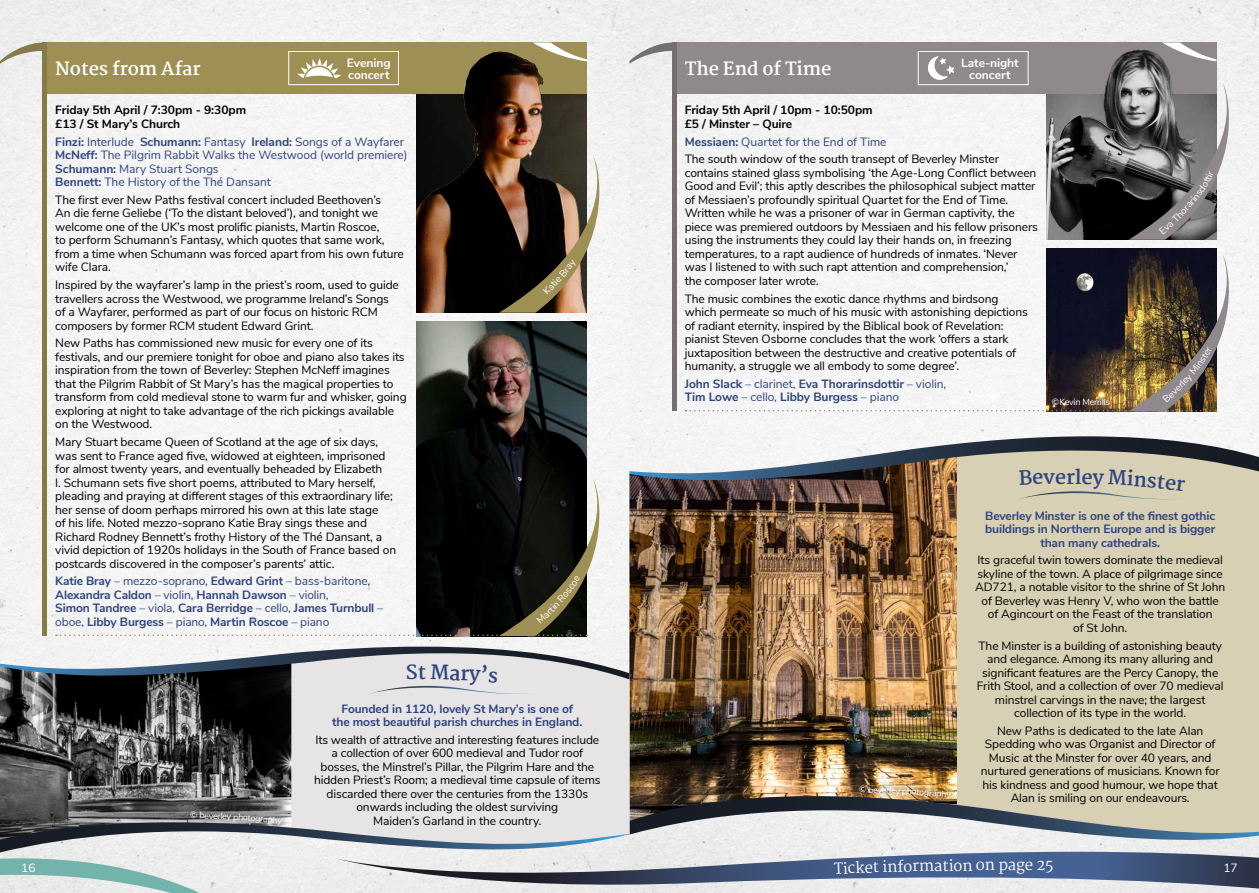
<style>
.page{position:relative;width:1259px;height:893px;background:#fff}
.page>*{position:absolute;margin:0;border:0;box-sizing:border-box;transform-origin:0 0}
.t1{font:700 19.5px "Martel";color:#2e447d}
.t2{font:700 18px "Martel";letter-spacing:-.005em;color:#fff}
.t3{font:15px "Martel";letter-spacing:-.01em;color:#fff}
.t4{font:12px/13.5px "Nunito Sans";letter-spacing:-.01em;color:#000}
.t5{font:700 12px/13.5px "Nunito Sans";letter-spacing:-.01em;color:#2e447d}
.t6{font:12px/13.5px "Nunito Sans";letter-spacing:-.005em;color:#2e447d}
.t7{font:700 12px/13.5px "Nunito Sans";letter-spacing:-.005em;color:#000}
.t8{font:700 12px/12px "Nunito Sans";letter-spacing:-.005em;color:#fff}
.t9{font:12px "Nunito Sans";color:#fff}
.t10{font:9px "Nunito Sans";letter-spacing:-.03em;color:#fff}
.s1{font-weight:700}
.s2{font-weight:400}
.s3{font-weight:700;color:#2e447d}
.s4{color:#2e447d}
</style>
<div class="page">
<div style="left:0;top:0;width:1259px;height:643px;background:#f4f4f4"></div>
<img style="left:1046px;top:94px;width:82px;height:146px">
<img style="left:1046px;top:248px;width:170px;height:6px">
<div style="left:672px;top:43px;width:544px;height:51px;background:#8f888c"></div>
<hr style="left:672px;top:43px;width:4px;height:368px;background:#746e70">
<svg style="left:1162px;top:43px;width:54px;height:18px"></svg>
<div style="left:957px;top:500px;width:302px;height:275px;background:#d7d0b4"></div>
<img style="left:629px;top:500px;width:328px;height:275px">
<div style="left:291px;top:695px;width:338px;height:80px;background:#e7e4e5"></div>
<img style="left:0;top:695px;width:291px;height:80px">
<svg style="left:0;top:42px;width:43px;height:33px"></svg>
<img style="left:417px;top:94px;width:170px;height:219px">
<div style="left:43px;top:43px;width:544px;height:51px;background:#9e9055"></div>
<hr style="left:43px;top:43px;width:4px;height:593px;background:#867b48">
<svg style="left:533px;top:43px;width:54px;height:18px"></svg>
<img style="left:417px;top:321px;width:170px;height:158px">
<svg style="left:297px;top:58px;width:44px;height:21px"></svg>
<div style="left:288px;top:51px;width:111px;height:34px;border:1px solid #fff"></div>
<svg style="left:629px;top:42px;width:43px;height:22px"></svg>
<svg style="left:928px;top:56px;width:26px;height:24px"></svg>
<div style="left:918px;top:51px;width:110px;height:34px;border:1px solid #fff"></div>
<svg style="left:0;top:775px;width:1259px;height:118px;background:#aeb0b1"></svg>
<svg style="left:499px;top:156px;width:113px;height:157px"></svg>
<svg style="left:0;top:643px;width:629px;height:52px"></svg>
<svg style="left:629px;top:436px;width:630px;height:64px"></svg>
<svg style="left:56px;top:479px;width:556px;height:157px"></svg>
<svg style="left:685px;top:254px;width:556px;height:157px"></svg>
<svg style="left:1128px;top:83px;width:113px;height:157px"></svg>
<p class="t8" style="left:347px;top:56px;width:45px">Evening concert</p>
<h2 class="t2" style="left:55px;top:58px;width:147px">Notes from Afar</h2>
<p class="t7" style="left:55px;top:103px;width:192px">Friday 5th April / 7:30pm - 9:30pm £13 / St Mary’s Church</p>
<p class="t6" style="left:55px;top:134px;width:354px"><span class="s1">Finzi:</span> Interlude <span class="s1">Schumann:</span> Fantasy <span class="s1">Ireland:</span> Songs of a Wayfarer <span class="s1">McNeff:</span> The Pilgrim Rabbit Walks the Westwood (world premiere)<br><span class="s1">Schumann:</span> Mary Stuart Songs<br><span class="s1">Bennett:</span> The History of the Thé Dansant</p>
<p class="t4" style="left:55px;top:192px;width:350px">The first ever New Paths festival concert included Beethoven’s<br>An die ferne Geliebe (‘To the distant beloved’), and tonight we welcome one of the UK’s most prolific pianists, Martin Roscoe,<br>to perform Schumann’s Fantasy, which quotes that same work, from a time when Schumann was forced apart from his own future wife Clara.</p>
<p class="t4" style="left:55px;top:277px;width:345px">Inspired by the wayfarer’s lamp in the priest’s room, used to guide travellers across the Westwood, we programme Ireland’s Songs of a Wayfarer, performed as part of our focus on historic RCM composers by former RCM student Edward Grint.</p>
<p class="t4" style="left:55px;top:336px;width:353px">New Paths has commissioned new music for every one of its festivals, and our premiere tonight for oboe and piano also takes its inspiration from the town of Beverley: Stephen McNeff imagines that the Pilgrim Rabbit of St Mary’s has the magical properties to transform from cold medieval stone to warm fur and whisker, going exploring at night to take advantage of the rich pickings available on the Westwood.</p>
<p class="t4" style="left:55px;top:434px;width:342px">Mary Stuart became Queen of Scotland at the age of six days, was sent to France aged five, widowed at eighteen, imprisoned for almost twenty years, and eventually beheaded by Elizabeth<br>I. Schumann sets five short poems, attributed to Mary herself, pleading and praying at different stages of this extraordinary life; her sense of doom perhaps mirrored his own at this late stage<br>of his life. Noted mezzo-soprano Katie Bray sings these and Richard Rodney Bennett’s frothy History of the Thé Dansant, a vivid depiction of 1920s holidays in the South of France based on postcards discovered in the composer’s parents’ attic.</p>
<p class="t5" style="left:55px;top:574px;width:329px">Katie Bray <span class="s2">– mezzo-soprano,</span> Edward Grint <span class="s2">– bass-baritone, </span>Alexandra Caldon <span class="s2">– violin,</span> Hannah Dawson <span class="s2">– violin,<br></span>Simon Tandree <span class="s2">– viola,</span> Cara Berridge <span class="s2">– cello,</span> James Turnbull <span class="s2">– oboe,</span> Libby Burgess <span class="s2">– piano,</span> Martin Roscoe <span class="s2">– piano</span></p>
<h1 class="t1" style="left:418px;top:661px;width:10px">t</h1>
<p class="t10" style="left:191px;top:808px;width:38px;rotate:2deg">© beverle</p>
<p class="t5" style="left:332px;top:701px;width:251px;text-align:center">Founded in 1120, lovely St Mary’s is one of the most beautiful parish churches in England.</p>
<p class="t4" style="left:314px;top:732px;width:288px;text-align:center">Its wealth of attractive and interesting features include a collection of over 600 medieval and Tudor roof bosses, the Minstrel’s Pillar, the Pilgrim Hare and the hidden Priest’s Room; a medieval time capsule of items discarded there over the centuries from the 1330s onwards including the oldest surviving<br>Maiden’s Garland in the country.</p>
<h2 class="t2" style="left:685px;top:58px;width:148px">The End of Time</h2>
<p class="t8" style="left:961px;top:56px;width:59px;text-align:center">Late-night concert</p>
<p class="t7" style="left:685px;top:103px;width:189px">Friday 5th April / 10pm - 10:50pm £5 / Minster – Quire</p>
<p class="t4" style="left:685px;top:132px;width:316px;line-height:17.7px"><span class="s3">Messiaen:</span> <span class="s4">Quartet for the End of Time<br></span>The south window of the south transept of Beverley Minster</p>
<p class="t4" style="left:685px;top:165px;width:354px">contains stained glass symbolising ‘the Age-Long Conflict between Good and Evil’; this aptly describes the philosophical subject matter of Messiaen’s profoundly spiritual Quartet for the End of Time.<br>Written while he was a prisoner of war in German captivity, the piece was premiered outdoors by Messiaen and his fellow prisoners using the instruments they could lay their hands on, in freezing temperatures, to a rapt audience of hundreds of inmates. ‘Never was I listened to with such rapt attention and comprehension,’<br>the composer later wrote.</p>
<p class="t4" style="left:685px;top:291px;width:345px">The music combines the exotic dance rhythms and birdsong which permeate so much of his music with astonishing depictions of radiant eternity, inspired by the Biblical book of Revelation: pianist Steven Osborne concludes that the work ‘offers a stark juxtaposition between the destructive and creative potentials of humanity, a struggle we all embody to some degree’.</p>
<p class="t5" style="left:685px;top:376px;width:263px">John Slack <span class="s2">– clarinet,</span> Eva Thorarinsdottir <span class="s2">– violin,<br></span>Tim Lowe <span class="s2">– cello,</span> Libby Burgess <span class="s2">– piano</span></p>
<p class="t10" style="left:1052px;top:395px;width:59px">© Kevin Merrills</p>
<h1 class="t1" style="left:1066px;top:466px;width:17px">rl</h1>
<p class="t10" style="left:859px;top:782px;width:38px;rotate:2deg">© beverle</p>
<p class="t5" style="left:985px;top:508px;width:232px;text-align:center">Beverley Minster is one of the finest gothic buildings in Northern Europe and is bigger than many cathedrals.</p>
<p class="t4" style="left:975px;top:553px;width:251px;text-align:center">Its graceful twin towers dominate the medieval skyline of the town. A place of pilgrimage since AD721, a notable visitor to the shrine of St John of Beverley was Henry V, who won the battle of Agincourt on the Feast of the translation<br>of St John.</p>
<p class="t4" style="left:977px;top:638px;width:248px;text-align:center">The Minster is a building of astonishing beauty and elegance. Among its many alluring and significant features are the Percy Canopy, the Frith Stool, and a collection of over 70 medieval minstrel carvings in the nave; the largest collection of its type in the world.</p>
<p class="t4" style="left:980px;top:723px;width:240px;text-align:center">New Paths is dedicated to the late Alan Spedding who was Organist and Director of Music at the Minster for over 40 years, and nurtured generations of musicians. Known for his kindness and good humour, we hope that Alan is smiling on our endeavours.</p>
<p class="t9" style="left:21px;top:859px;width:16px">16</p>
<p class="t3" style="left:833px;top:860px;width:71px;rotate:-2deg">Ticket inf</p>
<p class="t3" style="left:903px;top:857px;width:71px;rotate:-1deg">ormation</p>
<p class="t3" style="left:976px;top:856px;width:71px">on page 2</p>
<p class="t9" style="left:1223px;top:859px;width:16px">17</p>
</div>
